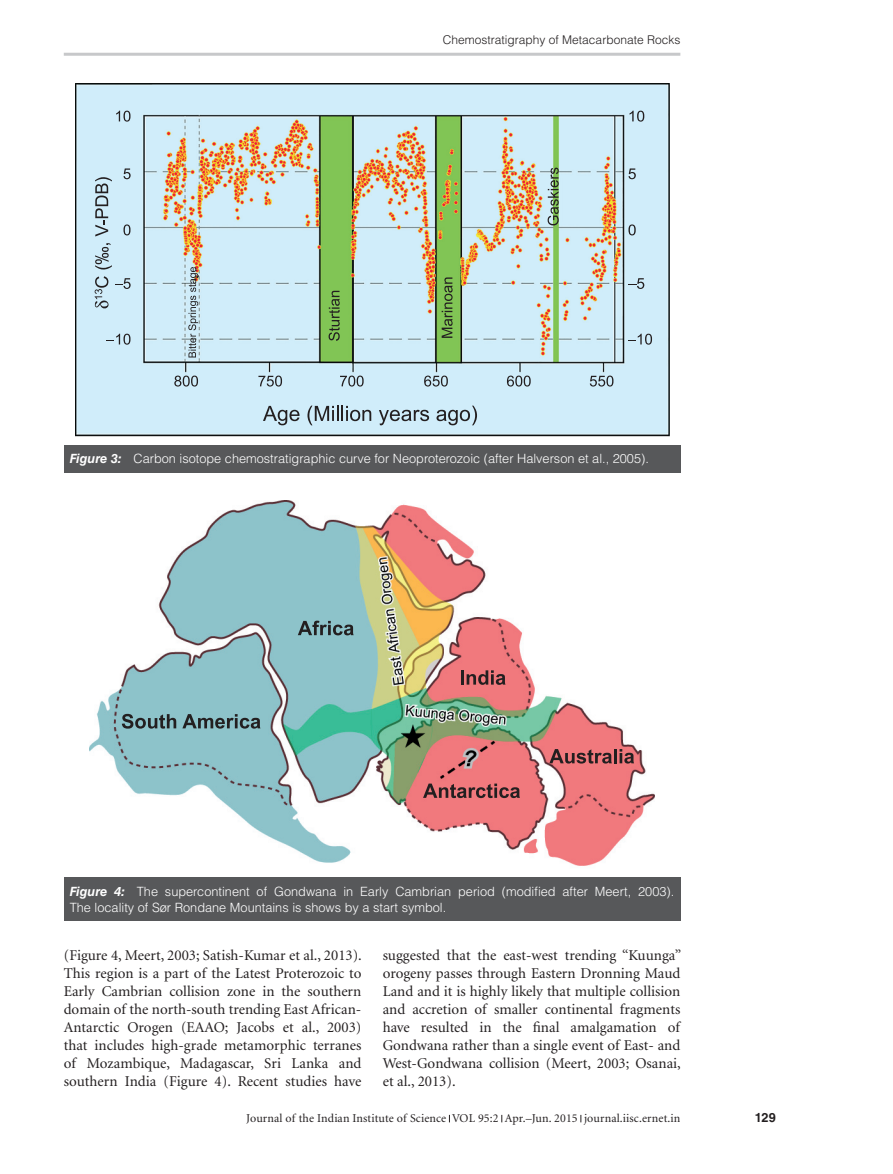
<style>
.page{position:relative;width:893px;height:1174px;background:#fff}
.page>*{position:absolute;margin:0;border:0;box-sizing:border-box;transform-origin:0 0}
.TxF{font:15px/18px "Minion";color:#231f20;text-align:justify}
.FigC{font:300 12.75px/16.5px "Helvetica LT Std";color:#fff}
.t1{font:700 12.75px "Helvetica LT Std";color:#231f20}
.t2{font:12px "Minion";letter-spacing:.01em;color:#231f20}
.t3{font:300 12px "Helvetica LT Std";color:#231f20}
.s1{font-weight:700;font-style:italic}
</style>
<div class="page">
<hr style="left:64px;top:53px;width:616px;height:3px;background:#c7c8ca">
<div style="left:64px;top:445px;width:616px;height:27px;background:#57585a"></div>
<img style="left:75px;top:83px;width:594px;height:353px">
<svg style="left:174px;top:375px;width:24px;height:11px"></svg>
<svg style="left:106px;top:334px;width:24px;height:11px"></svg>
<svg style="left:115px;top:278px;width:16px;height:11px"></svg>
<svg style="left:123px;top:224px;width:7px;height:11px"></svg>
<svg style="left:123px;top:168px;width:8px;height:11px"></svg>
<svg style="left:116px;top:111px;width:14px;height:11px"></svg>
<svg style="left:263px;top:406px;width:36px;height:19px"></svg>
<svg style="left:307px;top:405px;width:64px;height:20px"></svg>
<svg style="left:379px;top:410px;width:50px;height:15px"></svg>
<svg style="left:436px;top:405px;width:41px;height:20px"></svg>
<svg style="left:258px;top:375px;width:24px;height:11px"></svg>
<svg style="left:442px;top:277px;width:11px;height:61px"></svg>
<svg style="left:548px;top:168px;width:11px;height:57px"></svg>
<svg style="left:329px;top:291px;width:11px;height:50px"></svg>
<svg style="left:188px;top:267px;width:10px;height:90px"></svg>
<svg style="left:340px;top:375px;width:24px;height:11px"></svg>
<svg style="left:424px;top:375px;width:24px;height:11px"></svg>
<svg style="left:507px;top:375px;width:24px;height:11px"></svg>
<svg style="left:590px;top:375px;width:23px;height:11px"></svg>
<svg style="left:628px;top:334px;width:24px;height:11px"></svg>
<svg style="left:628px;top:278px;width:16px;height:11px"></svg>
<svg style="left:628px;top:224px;width:8px;height:11px"></svg>
<svg style="left:629px;top:111px;width:15px;height:11px"></svg>
<svg style="left:628px;top:168px;width:8px;height:11px"></svg>
<svg style="left:95px;top:276px;width:14px;height:33px"></svg>
<svg style="left:95px;top:243px;width:17px;height:26px"></svg>
<svg style="left:95px;top:177px;width:17px;height:59px"></svg>
<div style="left:64px;top:877px;width:616px;height:44px;background:#57585a"></div>
<img style="left:90px;top:500px;width:564px;height:366px">
<svg style="left:122px;top:714px;width:54px;height:14px"></svg>
<svg style="left:182px;top:714px;width:78px;height:14px"></svg>
<svg style="left:298px;top:620px;width:56px;height:15px"></svg>
<hr style="left:461px;top:670px;width:3px;height:14px;background:#231f20">
<svg style="left:467px;top:670px;width:39px;height:15px"></svg>
<svg style="left:549px;top:749px;width:63px;height:14px"></svg>
<hr style="left:614px;top:749px;width:3px;height:14px;background:#231f20">
<svg style="left:620px;top:749px;width:14px;height:14px"></svg>
<svg style="left:423px;top:783px;width:97px;height:15px"></svg>
<p class="t3" style="left:443px;top:32px;width:239px">Chemostratigraphy of Metacarbonate Rocks</p>
<p class="FigC" style="left:70px;top:450px;width:581px"><span class="s1">Figure 3:</span> Carbon isotope chemostratigraphic curve for Neoproterozoic (after Halverson et al., 2005).</p>
<p class="FigC" style="left:70px;top:883px;width:606px"><span class="s1">Figure 4:</span> The supercontinent of Gondwana in Early Cambrian period (modified after Meert, 2003).<br>The locality of Sør Rondane Mountains is shows by a start symbol.</p>
<p class="TxF" style="left:64px;top:947px;width:300px">(Figure 4, Meert, 2003; Satish-Kumar et al., 2013).<br>This region is a part of the Latest Proterozoic to Early Cambrian collision zone in the southern domain of the north-south trending East African-Antarctic Orogen (EAAO; Jacobs et al., 2003) that includes high-grade metamorphic terranes of Mozambique, Madagascar, Sri Lanka and southern India (Figure 4). Recent studies have</p>
<p class="TxF" style="left:383px;top:947px;width:300px">suggested that the east-west trending “Kuunga” orogeny passes through Eastern Dronning Maud Land and it is highly likely that multiple collision and accretion of smaller continental fragments have resulted in the final amalgamation of Gondwana rather than a single event of East- and West-Gondwana collision (Meert, 2003; Osanai, et al., 2013).</p>
<p class="t2" style="left:246px;top:1112px;width:436px">Journal of the Indian Institute of Science VOL 95:2 Apr.–Jun. 2015 journal.iisc.ernet.in</p>
<p class="t1" style="left:755px;top:1110px;width:23px">129</p>
</div>
